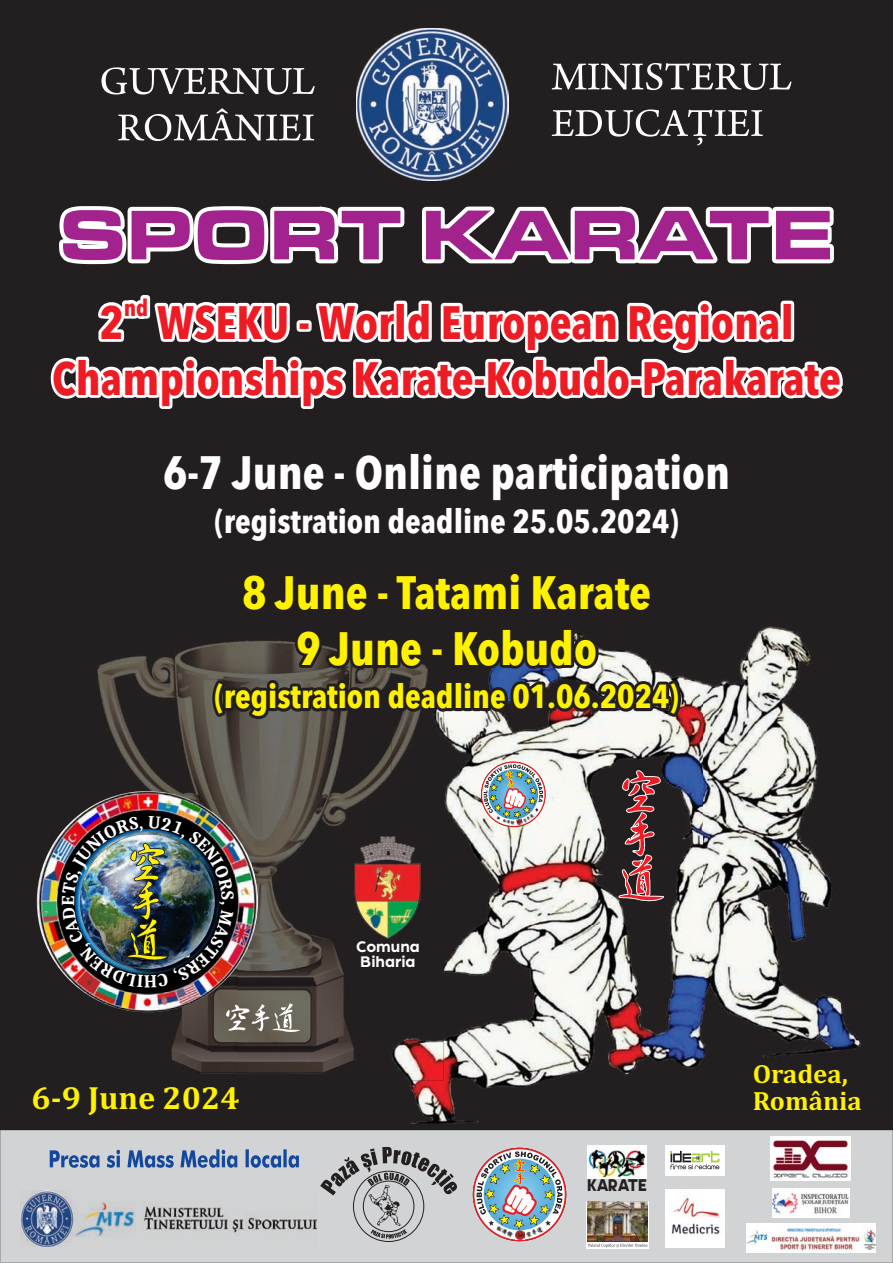
<style>
.page{position:relative;width:893px;height:1263px;background:#fff}
.page>*{position:absolute;margin:0;border:0;box-sizing:border-box;transform-origin:0 0}
.t1{font:72.75px "Microgramma Bol Ext CE";letter-spacing:.055em;color:#a3238e}
.t2{font:700 condensed 46.35px/55.9px "Avenir Next LT Pro";color:#ed1c24;text-align:center}
.t3{font:700 condensed 46.35px/55.9px "Avenir Next LT Pro";color:#fff200;text-align:center}
.t4{font:700 condensed 46.35px "Avenir Next LT Pro";color:#fff}
.t5{font:700 condensed 33.15px "Avenir Next LT Pro";color:#fff}
.t6{font:700 condensed 33.15px "Avenir Next LT Pro";color:#fff200}
.t7{font:700 32.55px "Cambria";color:#fff200}
.t8{font:700 26.7px/26.4px "Cambria";color:#fff200}
.t9{font:700 condensed 23.25px "Avenir Next LT Pro";color:#ed1c24}
.t10{font:700 16.35px/14.5px "Arboria";color:#fff}
.t11{font:15.75px "Gila";color:#231f20}
</style>
<div class="page">
<div style="left:0;top:0;width:893px;height:1130px;background:#231f20"></div>
<img style="left:443px;top:741px;width:261px;height:184px">
<img style="left:704px;top:627px;width:156px;height:497px">
<img style="left:392px;top:925px;width:313px;height:199px">
<img style="left:478px;top:759px;width:71px;height:71px">
<img style="left:620px;top:901px;width:48px;height:4px">
<svg style="left:614px;top:770px;width:54px;height:131px;background:#60383b"></svg>
<div style="left:0;top:1130px;width:893px;height:133px;background:#d1d3d4"></div>
<img style="left:746px;top:1223px;width:129px;height:30px">
<div style="left:665px;top:1145px;width:60px;height:30px;background:#fff"></div>
<svg style="left:670px;top:1151px;width:49px;height:18px"></svg>
<svg style="left:50px;top:1149px;width:249px;height:19px;background:#859bbe"></svg>
<img style="left:772px;top:1188px;width:78px;height:29px">
<img style="left:21px;top:1191px;width:295px;height:56px">
<img style="left:771px;top:1136px;width:80px;height:45px">
<img style="left:477px;top:1151px;width:86px;height:88px">
<svg style="left:320px;top:1147px;width:137px;height:95px;background:#b2b3b4"></svg>
<img style="left:83px;top:614px;width:309px;height:207px">
<img style="left:392px;top:741px;width:51px;height:339px">
<img style="left:237px;top:821px;width:155px;height:52px">
<img style="left:237px;top:873px;width:155px;height:207px">
<img style="left:186px;top:966px;width:52px;height:114px">
<img style="left:83px;top:991px;width:103px;height:89px">
<svg style="left:226px;top:1003px;width:74px;height:30px;background:#8a867c"></svg>
<svg style="left:586px;top:1201px;width:63px;height:48px"></svg>
<img style="left:588px;top:1202px;width:60px;height:40px">
<svg style="left:588px;top:1244px;width:59px;height:3px"></svg>
<img style="left:665px;top:1189px;width:60px;height:59px">
<img style="left:356px;top:28px;width:152px;height:152px">
<svg style="left:101px;top:67px;width:214px;height:74px;background:#4f4b4c"></svg>
<svg style="left:552px;top:63px;width:239px;height:82px;background:#494546"></svg>
<svg style="left:25px;top:201px;width:383px;height:68px"></svg>
<svg style="left:418px;top:203px;width:420px;height:67px"></svg>
<img style="left:588px;top:1145px;width:58px;height:33px">
<svg style="left:128px;top:791px;width:19px;height:2px"></svg>
<svg style="left:48px;top:278px;width:799px;height:144px"></svg>
<svg style="left:157px;top:448px;width:577px;height:293px;background:#343030"></svg>
<img style="left:355px;top:836px;width:66px;height:102px">
<img style="left:58px;top:812px;width:179px;height:179px">
<h1 class="t1" style="left:61px;top:202px;width:771px">SPORT KARATE</h1>
<p class="t9" style="left:124px;top:298px;width:26px">nd</p>
<p class="t2" style="left:52px;top:299px;width:790px">2 WSEKU - World European Regional<br>Championships Karate-Kobudo-Parakarate</p>
<p class="t4" style="left:163px;top:454px;width:569px">6-7 June - Online participation</p>
<p class="t5" style="left:214px;top:507px;width:466px">(registration deadline 25.05.2024)</p>
<p class="t3" style="left:242px;top:569px;width:411px">8 June - Tatami Karate<br>9 June - Kobudo</p>
<p class="t6" style="left:214px;top:683px;width:466px">(registration deadline 01.06.2024)</p>
<p class="t7" style="left:32px;top:1084px;width:210px">6-9 June 2024</p>
<p class="t10" style="left:356px;top:940px;width:65px">Comuna<br>Biharia</p>
<p class="t11" style="left:587px;top:1179px;width:62px">KARATE</p>
<p class="t8" style="left:753px;top:1062px;width:111px">Oradea,<br>România</p>
</div>
